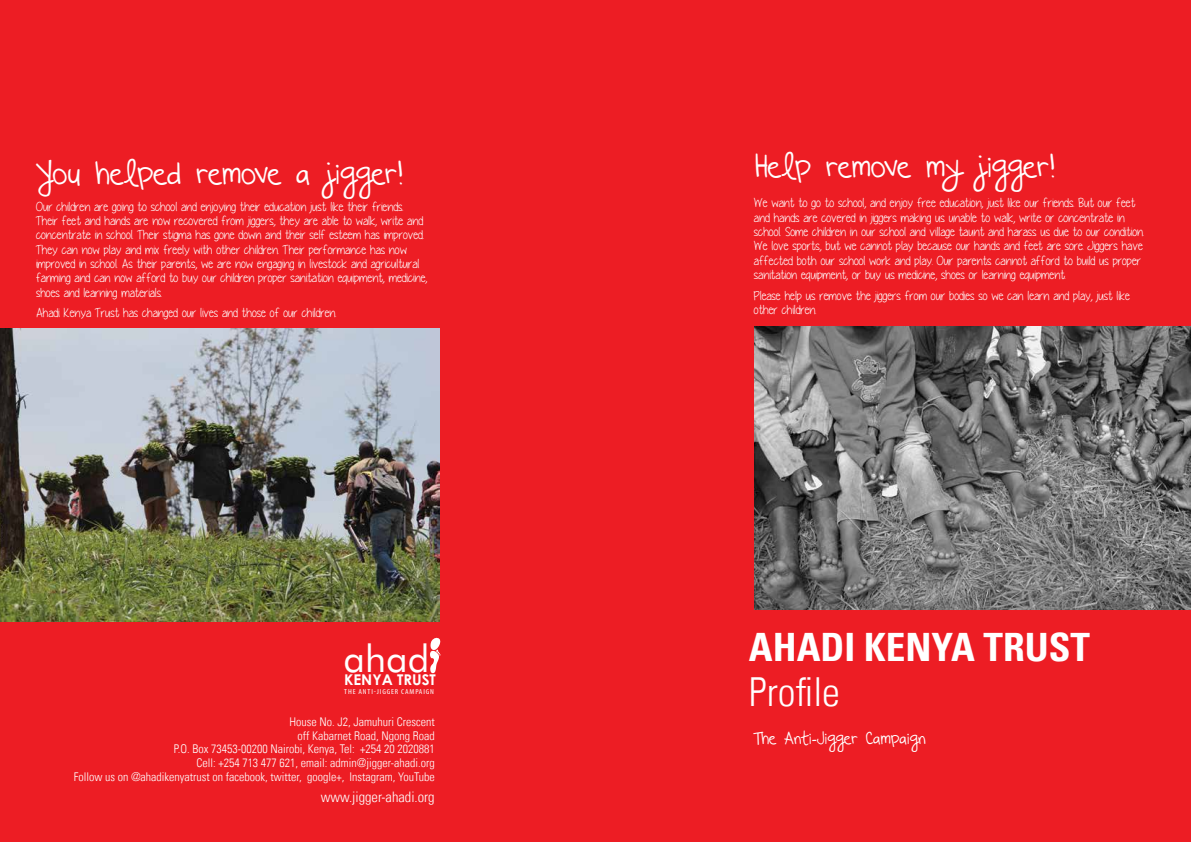
<style>
.page{position:relative;width:1191px;height:842px;background:#ed1d24}
.page>*{position:absolute;margin:0;border:0;box-sizing:border-box;transform-origin:0 0}
.t1{font:300 condensed 40px "Univers LT";color:#fff}
.t2{font:700 condensed 39.1px "Univers LT";color:#fff}
.t3{font:37.9px "Futura BT";color:#fff}
.t4{font:30px "Beautiful Every Time";color:#fff}
.t5{font:16px "Beautiful Every Time";color:#fff}
.t6{font:700 14.8px "Century Gothic";color:#fff}
.t7{font:300 condensed 14.5px "Univers LT";color:#fff}
.t8{font:13px/14.3px "Yummy Cupcakes";color:#fff}
.t9{font:300 condensed 12px/13.9px "Univers LT";color:#fff;text-align:right}
.t10{font:condensed 7.2px "Myriad Pro";letter-spacing:.1em;color:#fff;scale:1.13 1}
</style>
<div class="page">
<img style="left:754px;top:327px;width:437px;height:282px">
<img style="left:0;top:328px;width:439px;height:294px">
<svg style="left:430px;top:638px;width:10px;height:35px"></svg>
<h3 class="t4" style="left:36px;top:156px;width:369px">You helped remove a jigger!</h3>
<p class="t8" style="left:36px;top:199px;width:393px">Our children are going to school and enjoying their education just like their friends.<br>Their feet and hands are now recovered from jiggers, they are able to walk, write and concentrate in school. Their stigma has gone down and their self esteem has improved.<br>They can now play and mix freely with other children. Their performance has now improved in school. As their parents, we are now engaging in livestock and agricultural farming and can now afford to buy our children proper sanitation equipment, medicine, shoes and learning materials.</p>
<p class="t8" style="left:36px;top:306px;width:302px">Ahadi Kenya Trust has changed our lives and those of our children.</p>
<h3 class="t3" style="left:343px;top:635px;width:87px">ahad</h3>
<p class="t6" style="left:344px;top:671px;width:93px">KENYA TRUST</p>
<p class="t10" style="left:344px;top:688px;width:81px">THE ANTI-JIGGER CAMPAIGN</p>
<p class="t9" style="left:74px;top:714px;width:362px">House No. J2, Jamuhuri Crescent<br>off Kabarnet Road, Ngong Road<br>P.O. Box 73453-00200 Nairobi, Kenya, Tel: +254 20 2020881<br>Cell: +254 713 477 621, email: admin@jigger-ahadi.org<br>Follow us on @ahadikenyatrust on facebook, twitter, google+, Instagram, YouTube</p>
<p class="t7" style="left:321px;top:788px;width:115px">www.jigger-ahadi.org</p>
<h3 class="t4" style="left:755px;top:149px;width:302px">Help remove my jigger!</h3>
<p class="t8" style="left:754px;top:196px;width:392px">We want to go to school, and enjoy free education, just like our friends. But our feet and hands are covered in jiggers making us unable to walk, write or concentrate in school. Some children in our school and village taunt and harass us due to our condition.<br>We love sports, but we cannot play because our hands and feet are sore. Jiggers have affected both our school work and play. Our parents cannot afford to build us proper sanitation equipment, or buy us medicine, shoes or learning equipment.</p>
<p class="t8" style="left:754px;top:288px;width:377px">Please help us remove the jiggers from our bodies so we can learn and play, just like other children.</p>
<h2 class="t2" style="left:749px;top:623px;width:343px">AHADI KENYA TRUST</h2>
<h1 class="t1" style="left:749px;top:668px;width:93px">Profile</h1>
<p class="t5" style="left:753px;top:729px;width:174px">The Anti-Jigger Campaign</p>
</div>
